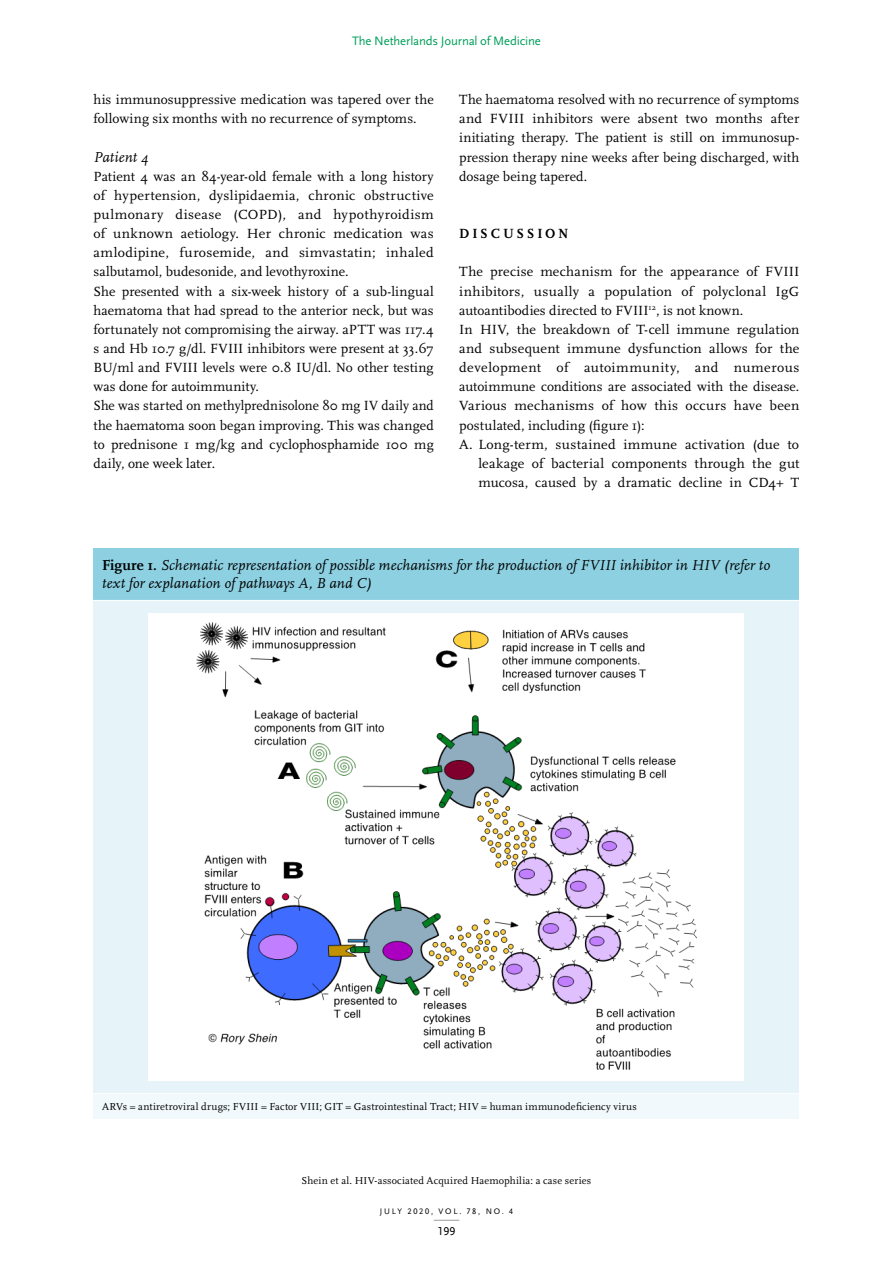
<style>
.page{position:relative;width:893px;height:1263px;background:#fff}
.page>*{position:absolute;margin:0;border:0;box-sizing:border-box;transform-origin:0 0}
.tabel-caption{font:italic 15px/18px "Scala Pro";letter-spacing:.005em;color:#000}
.tussenkop_3{font:italic 15px "Scala Pro";letter-spacing:.005em;color:#000}
.brood_grep{font:13.8px/19.2px "Scala Pro";letter-spacing:.02em;color:#000;text-align:justify}
.brood-inspring{font:13.8px/19.2px "Scala Pro";letter-spacing:.015em;color:#000;text-align:justify}
.tussenkop_1{font:700 13.8px "Scala Pro";letter-spacing:.195em;color:#000}
.t1{font:12.75px "Scala Sans Pro";letter-spacing:-.01em;color:#009e59}
.t2{font:12px "Scala Sans Pro";color:#000}
.tabel_figuur-noot{font:10.5px "Scala Pro";letter-spacing:.005em;color:#000}
.runningtitle{font:10.5px "Scala Pro";letter-spacing:.005em;color:#000}
.t3{font:8.4px "Scala Sans Pro";letter-spacing:.21em;color:#000}
.s1{font-weight:700;font-style:normal}
</style>
<div class="page">
<svg style="left:434px;top:1220px;width:25px;height:1px"></svg>
<div style="left:94px;top:548px;width:705px;height:52px;background:#8cd0e1"></div>
<div style="left:94px;top:600px;width:705px;height:494px;background:#e6f4f9"></div>
<div style="left:94px;top:1094px;width:705px;height:24px;background:#f2f9fc"></div>
<hr style="left:94px;top:600px;width:705px;height:1px;background:#fff">
<hr style="left:94px;top:1093px;width:705px;height:1px;background:#fff">
<div style="left:149px;top:613px;width:595px;height:468px;background:#fff"></div>
<img style="left:196px;top:622px;width:501px;height:448px">
<p class="t1" style="left:352px;top:34px;width:190px">The Netherlands Journal of Medicine</p>
<p class="brood_grep" style="left:94px;top:90px;width:342px">his immunosuppressive medication was tapered over the following six months with no recurrence of symptoms.</p>
<p class="tussenkop_3" style="left:94px;top:148px;width:56px">Patient 4</p>
<p class="brood_grep" style="left:94px;top:167px;width:342px">Patient 4 was an 84-year-old female with a long history of hypertension, dyslipidaemia, chronic obstructive pulmonary disease (COPD), and hypothyroidism of unknown aetiology. Her chronic medication was amlodipine, furosemide, and simvastatin; inhaled salbutamol, budesonide, and levothyroxine.</p>
<p class="brood_grep" style="left:94px;top:282px;width:342px">She presented with a six-week history of a sub-lingual haematoma that had spread to the anterior neck, but was fortunately not compromising the airway. aPTT was 117.4 s and Hb 10.7 g/dl. FVIII inhibitors were present at 33.67<br>BU/ml and FVIII levels were 0.8 IU/dl. No other testing was done for autoimmunity.</p>
<p class="brood_grep" style="left:94px;top:396px;width:342px">She was started on methylprednisolone 80 mg IV daily and the haematoma soon began improving. This was changed to prednisone 1 mg/kg and cyclophosphamide 100 mg daily, one week later.</p>
<p class="brood_grep" style="left:459px;top:90px;width:342px">The haematoma resolved with no recurrence of symptoms and FVIII inhibitors were absent two months after initiating therapy. The patient is still on immunosup&shy;pression therapy nine weeks after being discharged, with dosage being tapered.</p>
<p class="tussenkop_1" style="left:459px;top:226px;width:111px">DISCUSSION</p>
<p class="brood_grep" style="left:459px;top:262px;width:342px">The precise mechanism for the appearance of FVIII inhibitors, usually a population of polyclonal IgG autoantibodies directed to FVIII<sup>12</sup>, is not known.</p>
<p class="brood_grep" style="left:459px;top:320px;width:342px">In HIV, the breakdown of T-cell immune regulation and subsequent immune dysfunction allows for the development of autoimmunity, and numerous autoimmune conditions are associated with the disease.<br>Various mechanisms of how this occurs have been postulated, including (figure 1):</p>
<p class="brood-inspring" style="left:478px;top:435px;width:323px;text-indent:-19px">A. Long-term, sustained immune activation (due to leakage of bacterial components through the gut mucosa, caused by a dramatic decline in CD4+ T</p>
<p class="tabel-caption" style="left:102px;top:556px;width:670px"><span class="s1">Figure 1.</span> Schematic representation of possible mechanisms for the production of FVIII inhibitor in HIV (refer to text for explanation of pathways A, B and C)</p>
<p class="tabel_figuur-noot" style="left:102px;top:1100px;width:536px">ARVs = antiretroviral drugs; FVIII = Factor VIII; GIT = Gastrointestinal Tract; HIV = human immunodeficiency virus</p>
<p class="runningtitle" style="left:302px;top:1174px;width:291px">Shein et al. HIV-associated Acquired Haemophilia: a case series</p>
<p class="t3" style="left:380px;top:1206px;width:135px">JULY 2020, VOL. 78, NO. 4</p>
<p class="t2" style="left:437px;top:1224px;width:19px">199</p>
</div>
